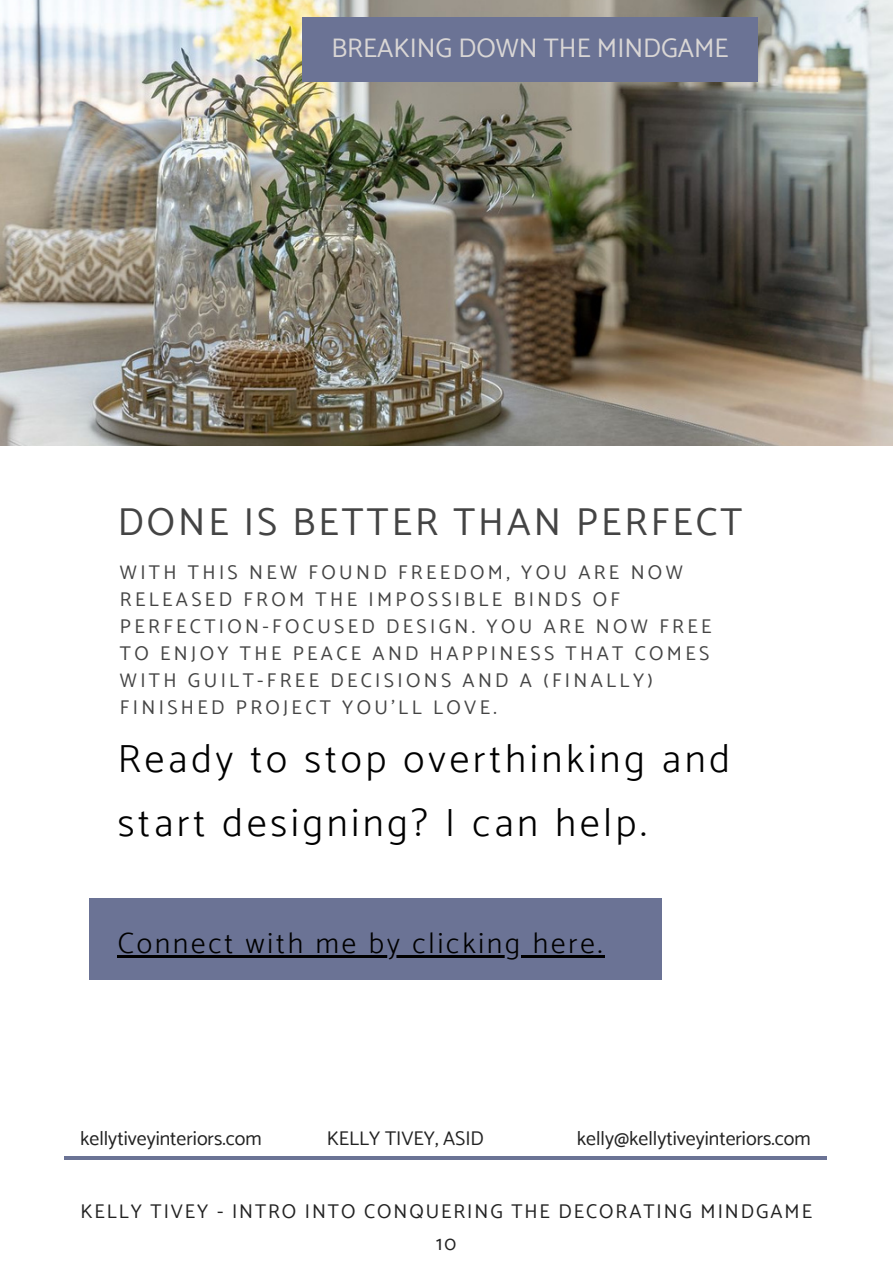
<style>
.page{position:relative;width:893px;height:1264px;background:#fff}
.page>*{position:absolute;margin:0;border:0;box-sizing:border-box;transform-origin:0 0}
.t1{font:300 39.6px/64.1px "Catamaran";letter-spacing:.1em;color:#000}
.t2{font:38.85px "Catamaran";letter-spacing:.08em;color:#444}
.t3{font:300 29.25px "Catamaran";letter-spacing:.1em;color:#000}
.t4{font:26.7px "Catamaran";color:#d9d6d5}
.t5{font:19.8px/27px "Catamaran";letter-spacing:.17em;color:#444}
.t6{font:19.8px "Catamaran";color:#222}
.t7{font:19.8px "Catamaran";letter-spacing:.1em;color:#222}
</style>
<div class="page">
<hr style="left:65px;top:1156px;width:762px;height:3px;background:#6b7395">
<img style="left:0;top:0;width:892px;height:446px">
<div style="left:89px;top:898px;width:572px;height:81px;background:#6b7395"></div>
<hr style="left:118px;top:955px;width:487px;height:2px;background:#000">
<div style="left:302px;top:18px;width:456px;height:64px;background:#6b7395"></div>
<p class="t4" style="left:331px;top:33px;width:398px">BREAKING DOWN THE MINDGAME</p>
<p class="t2" style="left:118px;top:498px;width:626px">DONE IS BETTER THAN PERFECT</p>
<p class="t5" style="left:120px;top:558px;width:593px">WITH THIS NEW FOUND FREEDOM, YOU ARE NOW RELEASED FROM THE IMPOSSIBLE BINDS OF PERFECTION-FOCUSED DESIGN. YOU ARE NOW FREE TO ENJOY THE PEACE AND HAPPINESS THAT COMES WITH GUILT-FREE DECISIONS AND A (FINALLY)<br>FINISHED PROJECT YOU'LL LOVE.</p>
<p class="t1" style="left:118px;top:726px;width:613px">Ready to stop overthinking and start designing? I can help.</p>
<p class="t3" style="left:118px;top:926px;width:486px">Connect with me by clicking here.</p>
<p class="t6" style="left:80px;top:1126px;width:183px">kellytiveyinteriors.com</p>
<p class="t6" style="left:327px;top:1126px;width:159px">KELLY TIVEY, ASID</p>
<p class="t6" style="left:577px;top:1126px;width:235px">kelly@kellytiveyinteriors.com</p>
<p class="t7" style="left:80px;top:1199px;width:733px">KELLY TIVEY - INTRO INTO CONQUERING THE DECORATING MINDGAME</p>
<p class="t6" style="left:436px;top:1231px;width:21px">10</p>
</div>
